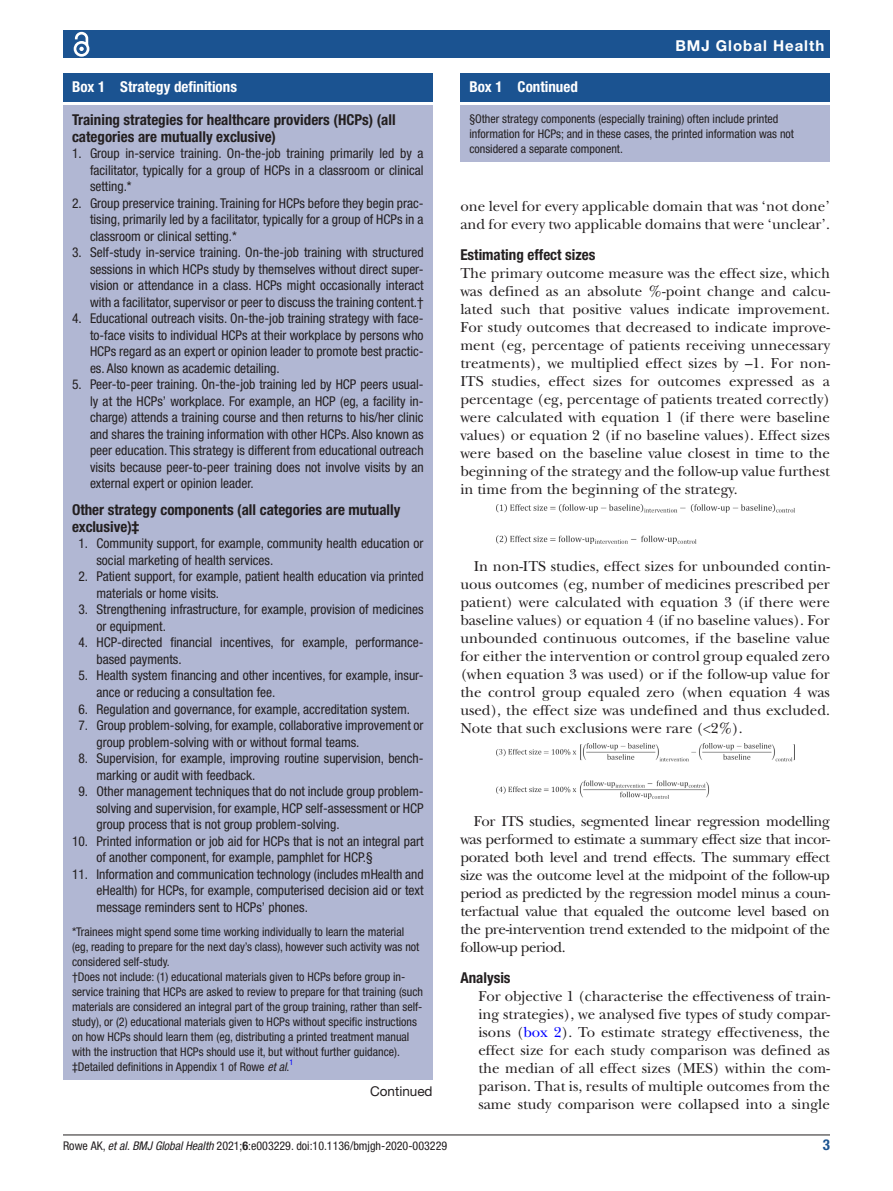
<style>
.page{position:relative;width:893px;height:1191px;background:#fff}
.page>*{position:absolute;margin:0;border:0;box-sizing:border-box;transform-origin:0 0}
.t1{font:15px/18px "New Baskerville";color:#231f20;text-align:justify}
.t2{font:700 condensed 15px/16.5px "Helvetica Neue LT Std";color:#231f20}
.t3{font:700 condensed 15px "Helvetica Neue LT Std";color:#fff}
.t4{font:700 15px "Helvetica Neue LT Std";letter-spacing:.065em;color:#fff}
.t5{font:700 condensed 15px "Helvetica Neue LT Std";color:#1b5391}
.t6{font:condensed 13.5px/16.5px "Helvetica Neue LT Std";color:#231f20}
.t7{font:13.5px "Helvetica Neue LT Std";color:#231f20}
.t8{font:condensed 12px/15px "Helvetica Neue LT Std";color:#231f20}
.t9{font:condensed 7.95px "Helvetica Neue LT Std";color:#00f}
.s1{font-style:italic}
.s2{color:#00f}
.s3{font-weight:700}
</style>
<div class="page">
<hr style="left:63px;top:1134px;width:767px;height:1px;background:#231f20">
<div style="left:63px;top:31px;width:767px;height:27px;background:#1b5391"></div>
<svg style="left:73px;top:31px;width:17px;height:26px"></svg>
<img style="left:496px;top:505px;width:298px;height:39px">
<img style="left:496px;top:743px;width:298px;height:56px">
<div style="left:460px;top:73px;width:370px;height:28px;background:#1b5391"></div>
<div style="left:460px;top:106px;width:370px;height:56px;background:#b1b7d3"></div>
<div style="left:63px;top:73px;width:370px;height:28px;background:#1b5391"></div>
<div style="left:63px;top:106px;width:370px;height:973px;background:#b1b7d3"></div>
<p class="t3" style="left:72px;top:78px;width:166px">Box 1 Strategy definitions</p>
<p class="t2" style="left:72px;top:111px;width:325px">Training strategies for healthcare providers (HCPs) (all categories are mutually exclusive)</p>
<p class="t6" style="left:90px;top:145px;width:335px;text-align:justify;text-indent:-18px">1. Group in-service training. On-the-job training primarily led by a facilitator, typically for a group of HCPs in a classroom or clinical setting.*</p>
<p class="t6" style="left:90px;top:195px;width:335px;text-align:justify;text-indent:-18px">2. Group preservice training. Training for HCPs before they begin prac&shy;tising, primarily led by a facilitator, typically for a group of HCPs in a classroom or clinical setting.*</p>
<p class="t6" style="left:90px;top:244px;width:335px;text-align:justify;text-indent:-18px">3. Self-study in-service training. On-the-job training with structured sessions in which HCPs study by themselves without direct super&shy;vision or attendance in a class. HCPs might occasionally interact with a facilitator, supervisor or peer to discuss the training content.†</p>
<p class="t6" style="left:90px;top:310px;width:335px;text-align:justify;text-indent:-18px">4. Educational outreach visits. On-the-job training strategy with face&shy;to-face visits to individual HCPs at their workplace by persons who HCPs regard as an expert or opinion leader to promote best practic&shy;es. Also known as academic detailing.</p>
<p class="t6" style="left:90px;top:376px;width:335px;text-align:justify;text-indent:-18px">5. Peer-to-peer training. On-the-job training led by HCP peers usual&shy;ly at the HCPs’ workplace. For example, an HCP (eg, a facility in&shy;charge) attends a training course and then returns to his/her clinic and shares the training information with other HCPs. Also known as peer education. This strategy is different from educational outreach visits because peer-to-peer training does not involve visits by an external expert or opinion leader.</p>
<p class="t2" style="left:72px;top:501px;width:330px">Other strategy components (all categories are mutually exclusive)‡</p>
<p class="t6" style="left:96px;top:535px;width:329px;text-indent:-18px">1. Community support, for example, community health education or social marketing of health services.</p>
<p class="t6" style="left:96px;top:568px;width:329px;text-indent:-18px">2. Patient support, for example, patient health education via printed materials or home visits.</p>
<p class="t6" style="left:96px;top:601px;width:329px;text-indent:-18px">3. Strengthening infrastructure, for example, provision of medicines or equipment.</p>
<p class="t6" style="left:96px;top:634px;width:329px;text-indent:-18px">4. HCP-directed financial incentives, for example, performance&shy;based payments.</p>
<p class="t6" style="left:96px;top:667px;width:329px;text-indent:-18px">5. Health system financing and other incentives, for example, insur&shy;ance or reducing a consultation fee.</p>
<p class="t6" style="left:78px;top:700px;width:333px">6. Regulation and governance, for example, accreditation system.</p>
<p class="t6" style="left:96px;top:717px;width:329px;text-indent:-18px">7. Group problem-solving, for example, collaborative improvement or group problem-solving with or without formal teams.</p>
<p class="t6" style="left:96px;top:750px;width:329px;text-indent:-18px">8. Supervision, for example, improving routine supervision, bench&shy;marking or audit with feedback.</p>
<p class="t6" style="left:96px;top:783px;width:329px;text-align:justify;text-indent:-18px">9. Other management techniques that do not include group problem&shy;solving and supervision, for example, HCP self-assessment or HCP group process that is not group problem-solving.</p>
<p class="t6" style="left:96px;top:832px;width:329px;text-indent:-24px">10. Printed information or job aid for HCPs that is not an integral part of another component, for example, pamphlet for HCP.§</p>
<p class="t6" style="left:96px;top:865px;width:329px;text-align:justify;text-indent:-24px">11. Information and communication technology (includes mHealth and eHealth) for HCPs, for example, computerised decision aid or text message reminders sent to HCPs’ phones.</p>
<p class="t8" style="left:72px;top:923px;width:353px">*Trainees might spend some time working individually to learn the material (eg, reading to prepare for the next day’s class), however such activity was not considered self-study.<br>†Does not include: (1) educational materials given to HCPs before group in&shy;service training that HCPs are asked to review to prepare for that training (such materials are considered an integral part of the group training, rather than self&shy;study), or (2) educational materials given to HCPs without specific instructions on how HCPs should learn them (eg, distributing a printed treatment manual with the instruction that HCPs should use it, but without further guidance). ‡Detailed definitions in Appendix 1 of Rowe <span class="s1">et al</span>.</p>
<p class="t9" style="left:289px;top:1057px;width:5px">1</p>
<p class="t7" style="left:370px;top:1083px;width:64px">Continued</p>
<p class="t4" style="left:675px;top:36px;width:150px">BMJ Global Health</p>
<p class="t3" style="left:469px;top:78px;width:110px">Box 1 Continued</p>
<p class="t8" style="left:469px;top:111px;width:326px">§Other strategy components (especially training) often include printed information for HCPs; and in these cases, the printed information was not considered a separate component.</p>
<p class="t1" style="left:460px;top:197px;width:371px">one level for every applicable domain that was ‘not done’ and for every two applicable domains that were ‘unclear’.</p>
<p class="t2" style="left:460px;top:246px;width:137px">Estimating effect sizes</p>
<p class="t1" style="left:460px;top:264px;width:371px">The primary outcome measure was the effect size, which was defined as an absolute %-point change and calcu&shy;lated such that positive values indicate improvement.<br>For study outcomes that decreased to indicate improve&shy;ment (eg, percentage of patients receiving unnecessary treatments), we multiplied effect sizes by –1. For non-ITS studies, effect sizes for outcomes expressed as a percentage (eg, percentage of patients treated correctly) were calculated with equation 1 (if there were baseline values) or equation 2 (if no baseline values). Effect sizes were based on the baseline value closest in time to the beginning of the strategy and the follow-up value furthest in time from the beginning of the strategy.</p>
<p class="t1" style="left:460px;top:557px;width:371px;text-indent:14px">In non-ITS studies, effect sizes for unbounded contin&shy;uous outcomes (eg, number of medicines prescribed per patient) were calculated with equation 3 (if there were baseline values) or equation 4 (if no baseline values). For unbounded continuous outcomes, if the baseline value for either the intervention or control group equaled zero (when equation 3 was used) or if the follow-up value for the control group equaled zero (when equation 4 was used), the effect size was undefined and thus excluded.<br>Note that such exclusions were rare (&lt;2%).</p>
<p class="t1" style="left:460px;top:812px;width:371px;text-indent:14px">For ITS studies, segmented linear regression modelling was performed to estimate a summary effect size that incor&shy;porated both level and trend effects. The summary effect size was the outcome level at the midpoint of the follow-up period as predicted by the regression model minus a coun&shy;terfactual value that equaled the outcome level based on the pre-intervention trend extended to the midpoint of the follow-up period.</p>
<p class="t2" style="left:460px;top:969px;width:52px">Analysis</p>
<p class="t1" style="left:478px;top:987px;width:353px">For objective 1 (characterise the effectiveness of train&shy;ing strategies), we analysed five types of study compar&shy;isons (<span class="s2">box 2</span>). To estimate strategy effectiveness, the effect size for each study comparison was defined as the median of all effect sizes (MES) within the com&shy;parison. That is, results of multiple outcomes from the same study comparison were collapsed into a single</p>
<p class="t8" style="left:63px;top:1137px;width:386px">Rowe AK, <span class="s1">et al</span>. <span class="s1">BMJ Global Health</span> 2021;<span class="s3">6</span>:e003229. doi:10.1136/bmjgh-2020-003229</p>
<p class="t5" style="left:823px;top:1135px;width:9px">3</p>
</div>
